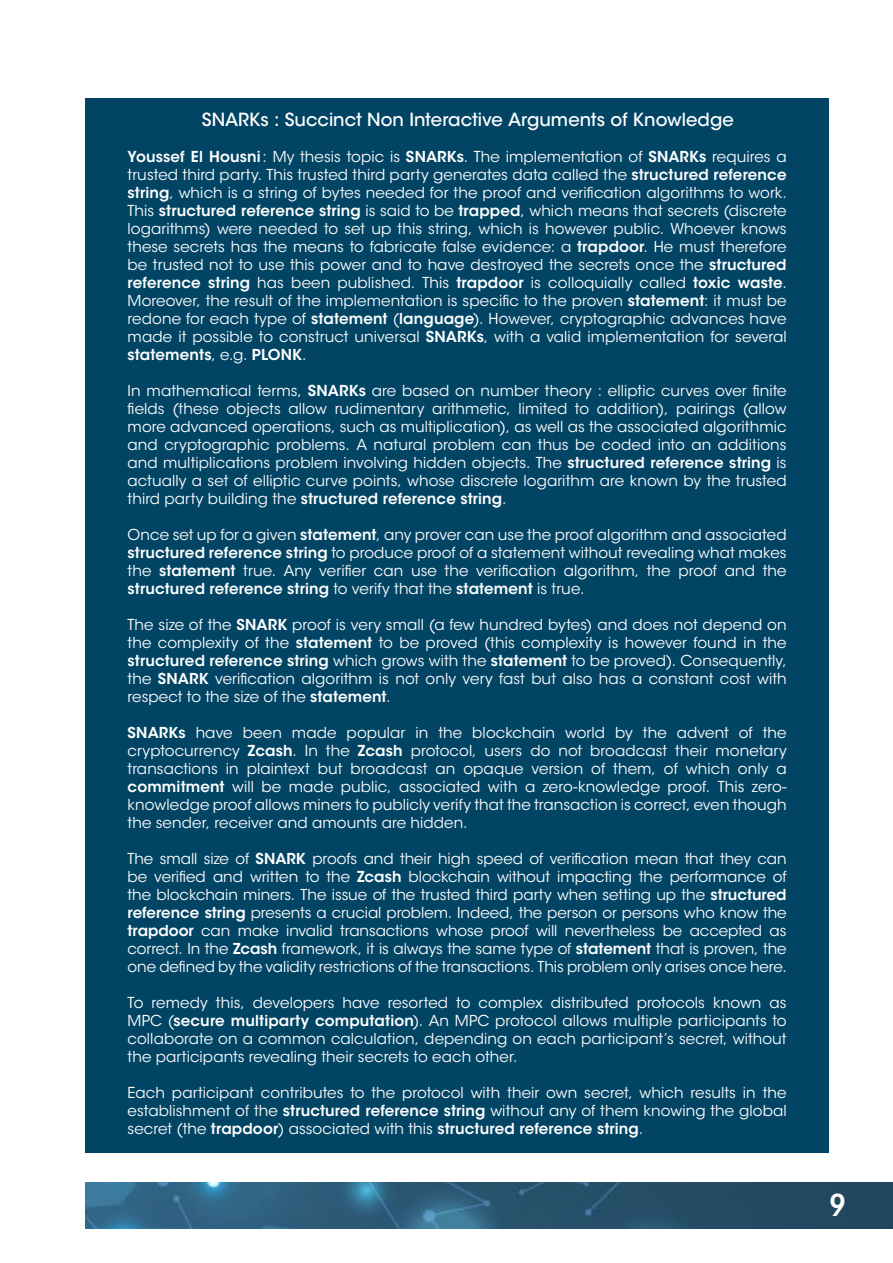
<style>
.page{position:relative;width:893px;height:1263px;background:#fff}
.page>*{position:absolute;margin:0;border:0;box-sizing:border-box;transform-origin:0 0}
.t1{font:600 condensed 30px "ITC Avant Garde Std";color:#fff}
.t2{font:500 18px "ITC Avant Garde Std";color:#fff}
.t3{font:15px/18px "ITC Avant Garde Std";letter-spacing:.005em;color:#fff;text-align:justify}
.s1{font-weight:600}
</style>
<div class="page">
<img style="left:86px;top:1182px;width:807px;height:47px">
<div style="left:85px;top:98px;width:743px;height:1054px;background:#014464"></div>
<p class="t2" style="left:202px;top:108px;width:534px">SNARKs : Succinct Non Interactive Arguments of Knowledge</p>
<p class="t3" style="left:128px;top:148px;width:661px"><span class="s1">Youssef El Housni</span>: My thesis topic is <span class="s1">SNARKs</span>. The implementation of <span class="s1">SNARKs</span> requires a trusted third party. This trusted third party generates data called the <span class="s1">structured reference string</span>, which is a string of bytes needed for the proof and verification algorithms to work.<br>This <span class="s1">structured reference string</span> is said to be <span class="s1">trapped</span>, which means that secrets (discrete logarithms) were needed to set up this string, which is however public. Whoever knows these secrets has the means to fabricate false evidence: a <span class="s1">trapdoor</span>. He must therefore be trusted not to use this power and to have destroyed the secrets once the <span class="s1">structured reference string</span> has been published. This <span class="s1">trapdoor</span> is colloquially called <span class="s1">toxic waste</span>.<br>Moreover, the result of the implementation is specific to the proven <span class="s1">statement</span>: it must be redone for each type of <span class="s1">statement</span> (<span class="s1">language</span>). However, cryptographic advances have made it possible to construct universal <span class="s1">SNARKs</span>, with a valid implementation for several <span class="s1">statements</span>, e.g. <span class="s1">PLONK</span>.</p>
<p class="t3" style="left:128px;top:382px;width:661px">In mathematical terms, <span class="s1">SNARKs</span> are based on number theory : elliptic curves over finite fields (these objects allow rudimentary arithmetic, limited to addition), pairings (allow more advanced operations, such as multiplication), as well as the associated algorithmic and cryptographic problems. A natural problem can thus be coded into an additions and multiplications problem involving hidden objects. The <span class="s1">structured reference string</span> is actually a set of elliptic curve points, whose discrete logarithm are known by the trusted third party building the <span class="s1">structured reference string</span>.</p>
<p class="t3" style="left:128px;top:526px;width:661px">Once set up for a given <span class="s1">statement</span>, any prover can use the proof algorithm and associated <span class="s1">structured reference string</span> to produce proof of a statement without revealing what makes the <span class="s1">statement</span> true. Any verifier can use the verification algorithm, the proof and the <span class="s1">structured reference string</span> to verify that the <span class="s1">statement</span> is true.</p>
<p class="t3" style="left:128px;top:616px;width:661px">The size of the <span class="s1">SNARK</span> proof is very small (a few hundred bytes) and does not depend on the complexity of the <span class="s1">statement</span> to be proved (this complexity is however found in the <span class="s1">structured reference string</span> which grows with the <span class="s1">statement</span> to be proved). Consequently, the <span class="s1">SNARK</span> verification algorithm is not only very fast but also has a constant cost with respect to the size of the <span class="s1">statement</span>.</p>
<p class="t3" style="left:128px;top:724px;width:661px"><span class="s1">SNARKs</span> have been made popular in the blockchain world by the advent of the cryptocurrency <span class="s1">Zcash</span>. In the <span class="s1">Zcash</span> protocol, users do not broadcast their monetary transactions in plaintext but broadcast an opaque version of them, of which only a <span class="s1">commitment</span> will be made public, associated with a zero-knowledge proof. This zero&shy;knowledge proof allows miners to publicly verify that the transaction is correct, even though the sender, receiver and amounts are hidden.</p>
<p class="t3" style="left:128px;top:850px;width:661px">The small size of <span class="s1">SNARK</span> proofs and their high speed of verification mean that they can be verified and written to the <span class="s1">Zcash</span> blockchain without impacting the performance of the blockchain miners. The issue of the trusted third party when setting up the <span class="s1">structured reference string</span> presents a crucial problem. Indeed, the person or persons who know the <span class="s1">trapdoor</span> can make invalid transactions whose proof will nevertheless be accepted as correct. In the <span class="s1">Zcash</span> framework, it is always the same type of <span class="s1">statement</span> that is proven, the one defined by the validity restrictions of the transactions. This problem only arises once here.</p>
<p class="t3" style="left:128px;top:994px;width:661px">To remedy this, developers have resorted to complex distributed protocols known as MPC (<span class="s1">secure multiparty computation</span>). An MPC protocol allows multiple participants to collaborate on a common calculation, depending on each participant’s secret, without the participants revealing their secrets to each other.</p>
<p class="t3" style="left:128px;top:1084px;width:661px">Each participant contributes to the protocol with their own secret, which results in the establishment of the <span class="s1">structured reference string</span> without any of them knowing the global secret (the <span class="s1">trapdoor</span>) associated with this <span class="s1">structured reference string</span>.</p>
<h1 class="t1" style="left:830px;top:1187px;width:18px">9</h1>
</div>
